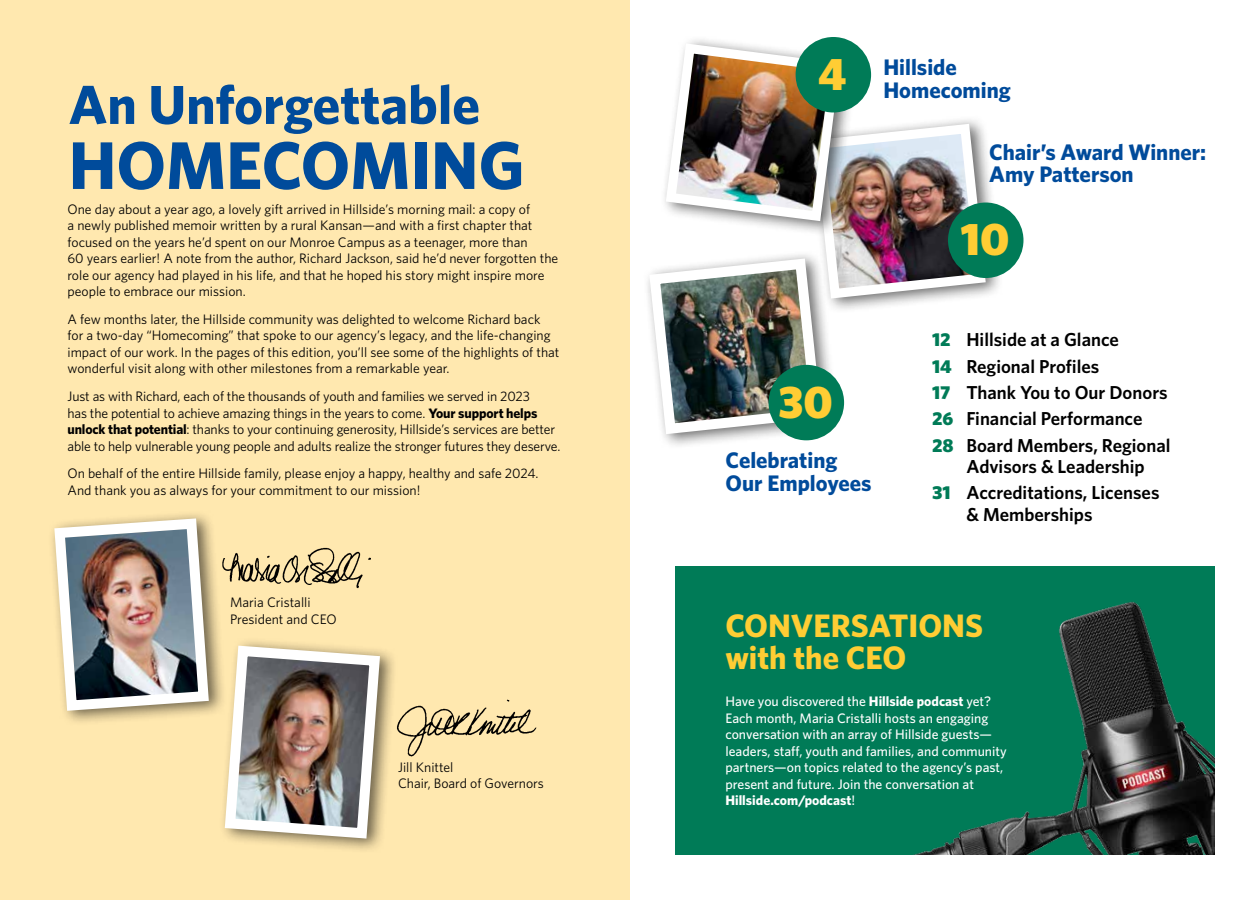
<style>
.page{position:relative;width:1260px;height:900px;background:#fff}
.page>*{position:absolute;margin:0;border:0;box-sizing:border-box;transform-origin:0 0}
.t1{font:700 67.5px "Whitney";color:#004b9b}
.t2{font:700 55px "Whitney";color:#004b9b}
.t3{font:900 45.75px "Whitney";color:#ffcd34}
.t4{font:700 32.5px/32.5px "Whitney";color:#ffcd34}
.t5{font:700 22.5px/22.5px "Whitney";color:#004b9b}
.t6{font:600 18.75px/26.4px "Whitney";color:#000}
.t7{font:13.75px/16.5px "Whitney";color:#000}
.t8{font:500 13.75px/16.5px "Whitney";color:#fff}
.s1{font-weight:700}
.s2{font-weight:900;color:#007b57}
</style>
<div class="page">
<div style="left:0;top:0;width:630px;height:900px;background:#ffe8af"></div>
<div style="left:676px;top:567px;width:539px;height:288px;background:#007b57"></div>
<img style="left:913px;top:602px;width:302px;height:253px">
<div style="left:808px;top:115px;width:196px;height:199px;background:#000;opacity:.59"></div>
<div style="left:643px;top:250px;width:196px;height:199px;background:#000;opacity:.59"></div>
<img style="left:644px;top:38px;width:347px;height:402px">
<div style="left:948px;top:203px;width:75px;height:75px;background:#007b57;border-radius:50%"></div>
<div style="left:769px;top:365px;width:75px;height:75px;background:#007b57;border-radius:50%"></div>
<img style="left:398px;top:699px;width:139px;height:57px">
<div style="left:218px;top:637px;width:180px;height:217px;background:#000;opacity:.59"></div>
<img style="left:52px;top:514px;width:333px;height:330px">
<div style="left:796px;top:37px;width:75px;height:75px;background:#007b57;border-radius:50%"></div>
<h2 class="t2" style="left:69px;top:68px;width:413px">An Unforgettable</h2>
<h1 class="t1" style="left:69px;top:120px;width:457px">HOMECOMING</h1>
<p class="t7" style="left:68px;top:200px;width:492px">One day about a year ago, a lovely gift arrived in Hillside’s morning mail: a copy of<br>a newly published memoir written by a rural Kansan—and with a first chapter that focused on the years he’d spent on our Monroe Campus as a teenager, more than<br>60 years earlier! A note from the author, Richard Jackson, said he’d never forgotten the role our agency had played in his life, and that he hoped his story might inspire more people to embrace our mission.</p>
<p class="t7" style="left:68px;top:310px;width:493px">A few months later, the Hillside community was delighted to welcome Richard back for a two-day “Homecoming” that spoke to our agency’s legacy, and the life-changing impact of our work. In the pages of this edition, you’ll see some of the highlights of that wonderful visit along with other milestones from a remarkable year.</p>
<p class="t7" style="left:68px;top:388px;width:495px">Just as with Richard, each of the thousands of youth and families we served in 2023<br>has the potential to achieve amazing things in the years to come. <span class="s1">Your support helps unlock that potential</span>: thanks to your continuing generosity, Hillside’s services are better able to help vulnerable young people and adults realize the stronger futures they deserve.</p>
<p class="t7" style="left:68px;top:465px;width:473px">On behalf of the entire Hillside family, please enjoy a happy, healthy and safe 2024.<br>And thank you as always for your commitment to our mission!</p>
<p class="t7" style="left:230px;top:594px;width:108px">Maria Cristalli<br>President and CEO</p>
<p class="t7" style="left:398px;top:758px;width:147px">Jill Knittel<br>Chair, Board of Governors</p>
<h3 class="t3" style="left:818px;top:43px;width:30px">4</h3>
<h3 class="t5" style="left:883px;top:56px;width:129px">Hillside<br>Homecoming</h3>
<h3 class="t5" style="left:989px;top:140px;width:219px">Chair’s Award Winner:<br>Amy Patterson</h3>
<h3 class="t3" style="left:960px;top:209px;width:50px">10</h3>
<h3 class="t3" style="left:778px;top:371px;width:56px">30</h3>
<h3 class="t5" style="left:726px;top:448px;width:147px">Celebrating<br>Our Employees</h3>
<h3 class="t6" style="left:932px;top:326px;width:240px"><span class="s2">12</span> Hillside at a Glance<br><span class="s2">14</span> Regional Profiles<br><span class="s2">17</span> Thank You to Our Donors<br><span class="s2">26</span> Financial Performance<br><span class="s2">28</span> Board Members, Regional</h3>
<h3 class="t6" style="left:932px;top:453px;width:229px;text-indent:34px">Advisors &amp; Leadership<br><span class="s2">31</span> Accreditations, Licenses</h3>
<h3 class="t6" style="left:966px;top:501px;width:128px">&amp; Memberships</h3>
<h3 class="t4" style="left:725px;top:609px;width:259px">CONVERSATIONS with the CEO</h3>
<p class="t8" style="left:725px;top:693px;width:283px">Have you discovered the <span class="s1">Hillside podcast</span> yet?<br>Each month, Maria Cristalli hosts an engaging conversation with an array of Hillside guests— leaders, staff, youth and families, and community partners—on topics related to the agency’s past, present and future. Join the conversation at <span class="s1">Hillside.com/podcast</span>!</p>
</div>
